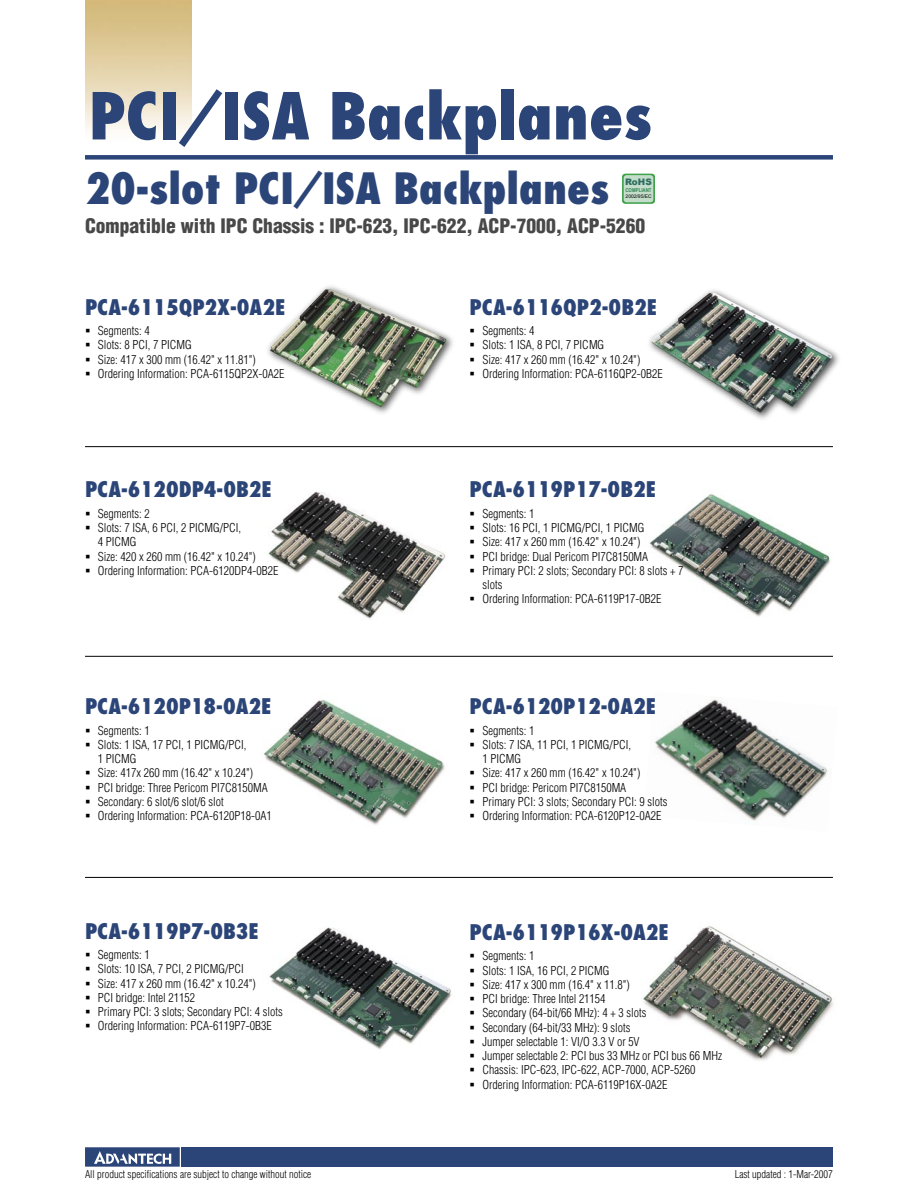
<style>
.page{position:relative;width:918px;height:1188px;background:#fff}
.page>*{position:absolute;margin:0;border:0;box-sizing:border-box;transform-origin:0 0}
.t1{font:800 condensed 63px "Futura";color:#2b4578}
.t2{font:800 condensed 42px "Futura";color:#2b4578}
.t3{font:800 condensed 21px "Futura";color:#2b4578}
.t4{font:900 condensed 19.5px "Helvetica";color:#484848}
.t5{font:300 condensed 12px/14.2px "Helvetica";color:#000}
.t6{font:300 condensed 10.5px "Helvetica";color:#000}
.t7{font:900 9px "Arial";color:#2e6e61}
.t8{font:700 5.4px "Arial Narrow";color:#308250}
.t9{font:4.95px "Arial";color:#000}
</style>
<div class="page">
<div style="left:182px;top:1147px;width:651px;height:20px;background:#2b4578"></div>
<svg style="left:85px;top:1147px;width:95px;height:20px;background:#5d7198"></svg>
<div style="left:85px;top:155px;width:748px;height:5px;background:#2b4578"></div>
<img style="left:270px;top:288px;width:177px;height:119px">
<img style="left:269px;top:927px;width:183px;height:122px">
<img style="left:268px;top:491px;width:178px;height:128px">
<svg style="left:622px;top:174px;width:33px;height:30px"></svg>
<img style="left:649px;top:494px;width:181px;height:123px">
<hr style="left:85px;top:877px;width:748px;height:1px;background:#000">
<hr style="left:85px;top:446px;width:748px;height:1px;background:#000">
<hr style="left:85px;top:656px;width:748px;height:1px;background:#000">
<img style="left:655px;top:699px;width:172px;height:122px">
<img style="left:264px;top:699px;width:181px;height:126px">
<img style="left:651px;top:292px;width:183px;height:121px">
<img style="left:643px;top:925px;width:191px;height:136px">
<h1 class="t1" style="left:89px;top:76px;width:565px">PCI/ISA Backplanes</h1>
<h2 class="t2" style="left:85px;top:161px;width:526px">20-slot PCI/ISA Backplanes</h2>
<p class="t7" style="left:625px;top:175px;width:28px">RoHS</p>
<p class="t8" style="left:625px;top:186px;width:28px">COMPLIANT</p>
<p class="t9" style="left:626px;top:194px;width:28px">2002/95/EC</p>
<h3 class="t4" style="left:85px;top:214px;width:562px">Compatible with IPC Chassis : IPC-623, IPC-622, ACP-7000, ACP-5260</h3>
<h3 class="t3" style="left:85px;top:293px;width:202px">PCA-6115QP2X-0A2E</h3>
<p class="t5" style="left:85px;top:324px;width:66px">▪ Segments: 4</p>
<p class="t5" style="left:85px;top:338px;width:108px">▪ Slots: 8 PCI, 7 PICMG</p>
<p class="t5" style="left:85px;top:352px;width:172px">▪ Size: 417 x 300 mm (16.42" x 11.81")</p>
<p class="t5" style="left:85px;top:366px;width:201px">▪ Ordering Information: PCA-6115QP2X-0A2E</p>
<h3 class="t3" style="left:85px;top:476px;width:189px">PCA-6120DP4-0B2E</h3>
<p class="t5" style="left:85px;top:506px;width:66px">▪ Segments: 2</p>
<p class="t5" style="left:98px;top:521px;width:145px;text-indent:-13px">▪ Slots: 7 ISA, 6 PCI, 2 PICMG/PCI,<br>4 PICMG</p>
<p class="t5" style="left:85px;top:549px;width:172px">▪ Size: 420 x 260 mm (16.42" x 10.24")</p>
<p class="t5" style="left:85px;top:563px;width:195px">▪ Ordering Information: PCA-6120DP4-0B2E</p>
<h3 class="t3" style="left:85px;top:693px;width:188px">PCA-6120P18-0A2E</h3>
<p class="t5" style="left:85px;top:723px;width:66px">▪ Segments: 1</p>
<p class="t5" style="left:98px;top:737px;width:150px;text-indent:-13px">▪ Slots: 1 ISA, 17 PCI, 1 PICMG/PCI,<br>1 PICMG</p>
<p class="t5" style="left:85px;top:766px;width:170px">▪ Size: 417x 260 mm (16.42" x 10.24")</p>
<p class="t5" style="left:85px;top:780px;width:184px">▪ PCI bridge: Three Pericom PI7C8150MA</p>
<p class="t5" style="left:85px;top:794px;width:140px">▪ Secondary: 6 slot/6 slot/6 slot</p>
<p class="t5" style="left:85px;top:809px;width:188px">▪ Ordering Information: PCA-6120P18-0A1</p>
<h3 class="t3" style="left:85px;top:917px;width:176px">PCA-6119P7-0B3E</h3>
<p class="t5" style="left:85px;top:948px;width:66px">▪ Segments: 1</p>
<p class="t5" style="left:85px;top:962px;width:160px">▪ Slots: 10 ISA, 7 PCI, 2 PICMG/PCI</p>
<p class="t5" style="left:85px;top:976px;width:172px">▪ Size: 417 x 260 mm (16.42" x 10.24")</p>
<p class="t5" style="left:85px;top:990px;width:112px">▪ PCI bridge: Intel 21152</p>
<p class="t5" style="left:85px;top:1005px;width:199px">▪ Primary PCI: 3 slots; Secondary PCI: 4 slots</p>
<p class="t5" style="left:85px;top:1019px;width:188px">▪ Ordering Information: PCA-6119P7-0B3E</p>
<h3 class="t3" style="left:470px;top:293px;width:189px">PCA-6116QP2-0B2E</h3>
<p class="t5" style="left:470px;top:324px;width:66px">▪ Segments: 4</p>
<p class="t5" style="left:470px;top:338px;width:136px">▪ Slots: 1 ISA, 8 PCI, 7 PICMG</p>
<p class="t5" style="left:470px;top:352px;width:172px">▪ Size: 417 x 260 mm (16.42" x 10.24")</p>
<p class="t5" style="left:470px;top:366px;width:195px">▪ Ordering Information: PCA-6116QP2-0B2E</p>
<h3 class="t3" style="left:470px;top:476px;width:188px">PCA-6119P17-0B2E</h3>
<p class="t5" style="left:470px;top:506px;width:66px">▪ Segments: 1</p>
<p class="t5" style="left:470px;top:521px;width:176px">▪ Slots: 16 PCI, 1 PICMG/PCI, 1 PICMG</p>
<p class="t5" style="left:470px;top:535px;width:172px">▪ Size: 417 x 260 mm (16.42" x 10.24")</p>
<p class="t5" style="left:470px;top:549px;width:180px">▪ PCI bridge: Dual Pericom PI7C8150MA</p>
<p class="t5" style="left:482px;top:563px;width:203px;text-indent:-13px">▪ Primary PCI: 2 slots; Secondary PCI: 8 slots + 7 slots</p>
<p class="t5" style="left:470px;top:592px;width:193px">▪ Ordering Information: PCA-6119P17-0B2E</p>
<h3 class="t3" style="left:470px;top:693px;width:188px">PCA-6120P12-0A2E</h3>
<p class="t5" style="left:470px;top:723px;width:66px">▪ Segments: 1</p>
<p class="t5" style="left:482px;top:737px;width:150px;text-indent:-13px">▪ Slots: 7 ISA, 11 PCI, 1 PICMG/PCI,<br>1 PICMG</p>
<p class="t5" style="left:470px;top:766px;width:172px">▪ Size: 417 x 260 mm (16.42" x 10.24")</p>
<p class="t5" style="left:470px;top:780px;width:158px">▪ PCI bridge: Pericom PI7C8150MA</p>
<p class="t5" style="left:470px;top:794px;width:199px">▪ Primary PCI: 3 slots; Secondary PCI: 9 slots</p>
<p class="t5" style="left:470px;top:809px;width:193px">▪ Ordering Information: PCA-6120P12-0A2E</p>
<h3 class="t3" style="left:470px;top:918px;width:201px">PCA-6119P16X-0A2E</h3>
<p class="t5" style="left:470px;top:949px;width:66px">▪ Segments: 1</p>
<p class="t5" style="left:470px;top:963px;width:142px">▪ Slots: 1 ISA, 16 PCI, 2 PICMG</p>
<p class="t5" style="left:470px;top:977px;width:162px">▪ Size: 417 x 300 mm (16.4" x 11.8")</p>
<p class="t5" style="left:470px;top:992px;width:138px">▪ PCI bridge: Three Intel 21154</p>
<p class="t5" style="left:470px;top:1006px;width:178px">▪ Secondary (64-bit/66 MHz): 4 + 3 slots</p>
<p class="t5" style="left:470px;top:1020px;width:162px">▪ Secondary (64-bit/33 MHz): 9 slots</p>
<p class="t5" style="left:470px;top:1034px;width:172px">▪ Jumper selectable 1: VI/O 3.3 V or 5V</p>
<p class="t5" style="left:470px;top:1049px;width:254px">▪ Jumper selectable 2: PCI bus 33 MHz or PCI bus 66 MHz</p>
<p class="t5" style="left:470px;top:1063px;width:227px">▪ Chassis: IPC-623, IPC-622, ACP-7000, ACP-5260</p>
<p class="t5" style="left:470px;top:1077px;width:199px">▪ Ordering Information: PCA-6119P16X-0A2E</p>
<p class="t6" style="left:85px;top:1168px;width:228px">All product specifications are subject to change without notice</p>
<p class="t6" style="left:735px;top:1168px;width:100px">Last updated : 1-Mar-2007</p>
</div>
